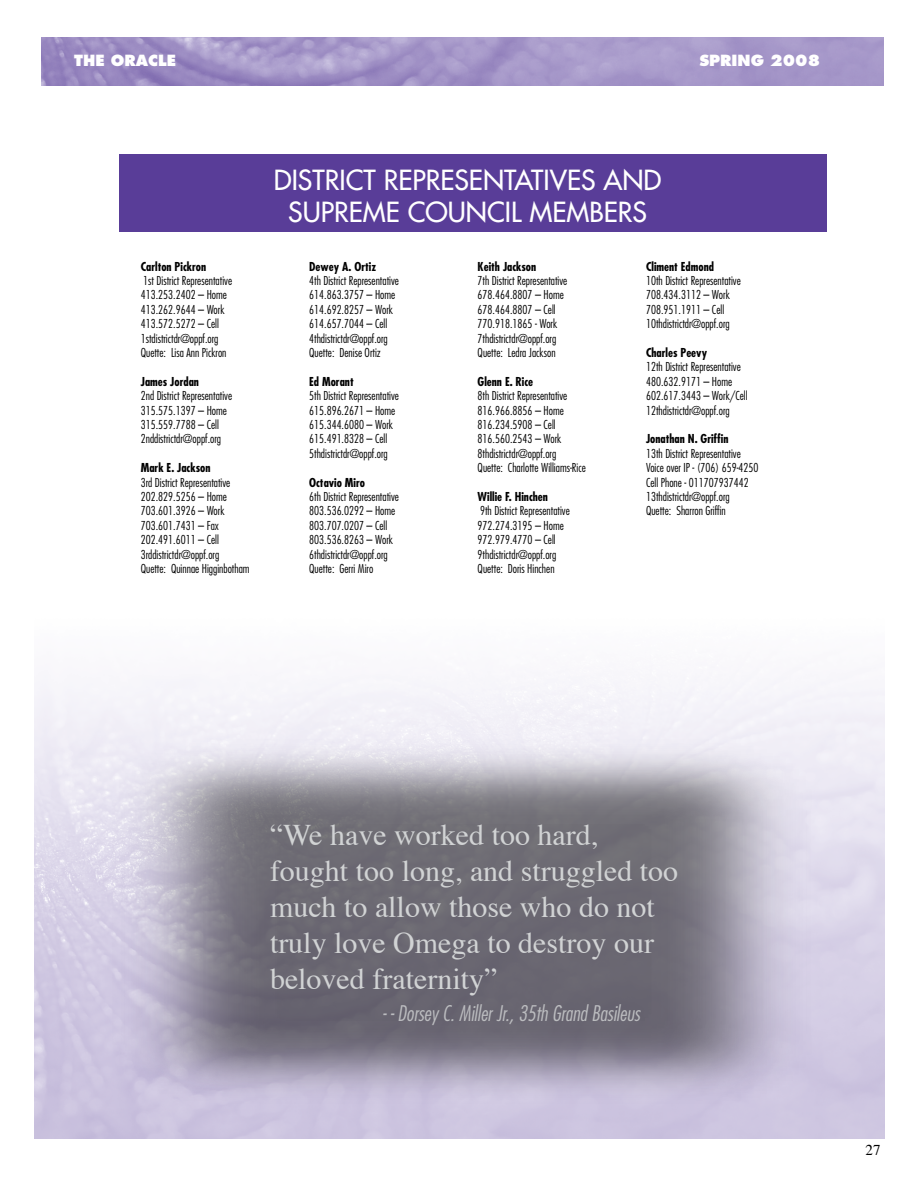
<style>
.page{position:relative;width:918px;height:1188px;background:#fff}
.page>*{position:absolute;margin:0;border:0;box-sizing:border-box;transform-origin:0 0}
.t1{font:30px/36px "Times";color:#d1d3d4}
.t2{font:27px "Futura";color:#fff}
.t3{font:italic 300 condensed 21px "Futura";color:#bcbdc0}
.t4{font:800 15px "Futura";color:#fff}
.t5{font:15px "Times";color:#000}
.t6{font:300 condensed 12px/14.4px "Futura";color:#000}
.t7{font:700 condensed 12px "Futura";color:#000}
</style>
<div class="page">
<img style="left:34px;top:37px;width:851px;height:1101px">
<div style="left:119px;top:154px;width:707px;height:78px;background:#593d98"></div>
<img style="left:42px;top:38px;width:841px;height:47px">
<img style="left:106px;top:738px;width:721px;height:370px">
<p class="t4" style="left:74px;top:51px;width:103px">THE ORACLE</p>
<p class="t4" style="left:699px;top:51px;width:122px">SPRING 2008</p>
<p class="t7" style="left:141px;top:258px;width:67px">Carlton Pickron</p>
<p class="t6" style="left:141px;top:273px;width:93px">1st District Representative<br>413.253.2402 – Home<br>413.262.9644 – Work<br>413.572.5272 – Cell<br>1stdistrictdr@oppf.org<br>Quette: Lisa Ann Pickron</p>
<p class="t7" style="left:141px;top:374px;width:60px">James Jordan</p>
<p class="t6" style="left:141px;top:389px;width:93px">2nd District Representative<br>315.575.1397 – Home<br>315.559.7788 – Cell<br>2nddistrictdr@oppf.org</p>
<p class="t7" style="left:141px;top:460px;width:71px">Mark E. Jackson</p>
<p class="t6" style="left:141px;top:475px;width:110px">3rd District Representative<br>202.829.5256 – Home<br>703.601.3926 – Work<br>703.601.7431 – Fax<br>202.491.6011 – Cell<br>3rddistrictdr@oppf.org<br>Quette: Quinnae Higginbotham</p>
<h2 class="t2" style="left:274px;top:162px;width:126px">DISTRICT REPRESEN</h2>
<h2 class="t2" style="left:504px;top:162px;width:120px">TATIVES AND</h2>
<h2 class="t2" style="left:288px;top:194px;width:17px">SUPREME</h2>
<h2 class="t2" style="left:408px;top:194px;width:56px">COUNCIL</h2>
<h2 class="t2" style="left:529px;top:194px;width:18px">MEMBERS</h2>
<p class="t7" style="left:309px;top:258px;width:68px">Dewey A. Ortiz</p>
<p class="t6" style="left:309px;top:273px;width:91px">4th District Representative<br>614.863.3757 – Home<br>614.692.8257 – Work<br>614.657.7044 – Cell<br>4thdistrictdr@oppf.org<br>Quette: Denise Ortiz</p>
<p class="t7" style="left:309px;top:374px;width:46px">Ed Morant</p>
<p class="t6" style="left:309px;top:389px;width:91px">5th District Representative<br>615.896.2671 – Home<br>615.344.6080 – Work<br>615.491.8328 – Cell<br>5thdistrictdr@oppf.org</p>
<p class="t7" style="left:309px;top:474px;width:57px">Octavio Miro</p>
<p class="t6" style="left:309px;top:489px;width:91px">6th District Representative<br>803.536.0292 – Home<br>803.707.0207 – Cell<br>803.536.8263 – Work<br>6thdistrictdr@oppf.org<br>Quette: Gerri Miro</p>
<p class="t7" style="left:478px;top:258px;width:60px">Keith Jackson</p>
<p class="t6" style="left:478px;top:273px;width:91px">7th District Representative<br>678.464.8807 – Home<br>678.464.8807 – Cell<br>770.918.1865 - Work<br>7thdistrictdr@oppf.org<br>Quette: Ledra Jackson</p>
<p class="t7" style="left:478px;top:374px;width:57px">Glenn E. Rice</p>
<p class="t6" style="left:478px;top:389px;width:110px">8th District Representative<br>816.966.8856 – Home<br>816.234.5908 – Cell<br>816.560.2543 – Work<br>8thdistrictdr@oppf.org<br>Quette: Charlotte Williams-Rice</p>
<p class="t7" style="left:478px;top:489px;width:72px">Willie F. Hinchen</p>
<p class="t6" style="left:478px;top:504px;width:94px">9th District Representative<br>972.274.3195 – Home<br>972.979.4770 – Cell<br>9thdistrictdr@oppf.org<br>Quette: Doris Hinchen</p>
<p class="t7" style="left:646px;top:258px;width:69px">Climent Edmond</p>
<p class="t6" style="left:646px;top:273px;width:96px">10th District Representative<br>708.434.3112 – Work<br>708.951.1911 – Cell<br>10thdistrictdr@oppf.org</p>
<p class="t7" style="left:646px;top:345px;width:63px">Charles Peevy</p>
<p class="t6" style="left:646px;top:360px;width:103px">12th District Representative<br>480.632.9171 – Home<br>602.617.3443 – Work/Cell<br>12thdistrictdr@oppf.org</p>
<p class="t7" style="left:646px;top:431px;width:84px">Jonathan N. Griffin</p>
<p class="t6" style="left:646px;top:446px;width:114px">13th District Representative<br>Voice over IP - (706) 659-4250<br>Cell Phone - 011707937442<br>13thdistrictdr@oppf.org<br>Quette: Sharron Griffin</p>
<h1 class="t1" style="left:270px;top:814px;width:410px">“We have worked too hard, fought too long, and struggled too much to allow those who do not truly love Omega to destroy our beloved fraternity”</h1>
<h3 class="t3" style="left:382px;top:1000px;width:259px">- - Dorsey C. Miller Jr., 35th Grand Basileus</h3>
<p class="t5" style="left:866px;top:1136px;width:16px">27</p>
</div>
